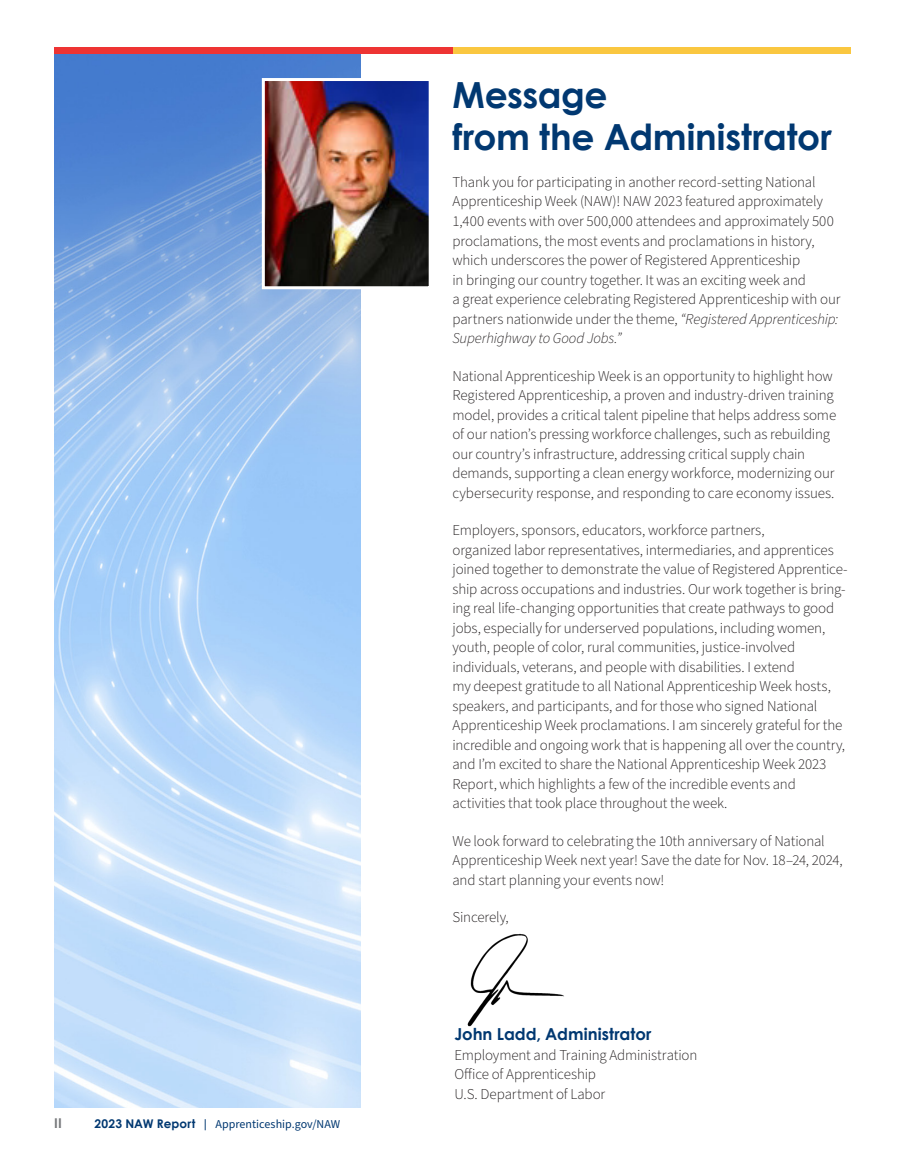
<style>
.page{position:relative;width:905px;height:1175px;background:#fff}
.page>*{position:absolute;margin:0;border:0;box-sizing:border-box;transform-origin:0 0}
.t1{font:700 36px/42px "Century Gothic";letter-spacing:-.01em;color:#013871}
.Body{font:700 16.5px "Century Gothic";color:#013871}
.Body-2{font:300 15px/19.5px "Source Sans Pro";letter-spacing:-.01em;color:#231f20}
.t2{font:700 13.5px "Century Gothic";color:#76787b}
.t3{font:12px "Source Sans Pro";color:#013871}
.s1{font-family:"Century Gothic";font-weight:700}
.s2{font-style:italic}
</style>
<div class="page">
<div style="left:450px;top:47px;width:400px;height:7px;background:#fac740"></div>
<div style="left:54px;top:47px;width:398px;height:7px;background:#ee3433"></div>
<img style="left:54px;top:54px;width:306px;height:1053px">
<img style="left:266px;top:82px;width:161px;height:203px">
<div style="left:262px;top:78px;width:169px;height:211px;border:3px solid #fff"></div>
<img style="left:467px;top:933px;width:97px;height:94px">
<p class="t2" style="left:54px;top:1112px;width:9px">II</p>
<p class="t3" style="left:94px;top:1116px;width:247px"><span class="s1">2023 NAW Report |</span> Apprenticeship.gov/NAW</p>
<h2 class="t1" style="left:452px;top:72px;width:381px">Message<br>from the Administrator</h2>
<p class="Body-2" style="left:452px;top:173px;width:389px">Thank you for participating in another record-setting National Apprenticeship Week (NAW)! NAW 2023 featured approximately 1,400 events with over 500,000 attendees and approximately 500 proclamations, the most events and proclamations in history, which underscores the power of Registered Apprenticeship<br>in bringing our country together. It was an exciting week and<br>a great experience celebrating Registered Apprenticeship with our partners nationwide under the theme, <span class="s2">“Registered Apprenticeship:<br>Superhighway to Good Jobs.”</span></p>
<p class="Body-2" style="left:452px;top:366px;width:385px">National Apprenticeship Week is an opportunity to highlight how Registered Apprenticeship, a proven and industry-driven training model, provides a critical talent pipeline that helps address some of our nation’s pressing workforce challenges, such as rebuilding our country’s infrastructure, addressing critical supply chain demands, supporting a clean energy workforce, modernizing our cybersecurity response, and responding to care economy issues.</p>
<p class="Body-2" style="left:452px;top:521px;width:397px">Employers, sponsors, educators, workforce partners,<br>organized labor representatives, intermediaries, and apprentices joined together to demonstrate the value of Registered Apprentice&shy;ship across occupations and industries. Our work together is bring&shy;ing real life-changing opportunities that create pathways to good jobs, especially for underserved populations, including women, youth, people of color, rural communities, justice-involved individuals, veterans, and people with disabilities. I extend<br>my deepest gratitude to all National Apprenticeship Week hosts, speakers, and participants, and for those who signed National Apprenticeship Week proclamations. I am sincerely grateful for the incredible and ongoing work that is happening all over the country, and I’m excited to share the National Apprenticeship Week 2023<br>Report, which highlights a few of the incredible events and activities that took place throughout the week.</p>
<p class="Body-2" style="left:452px;top:831px;width:391px">We look forward to celebrating the 10th anniversary of National<br>Apprenticeship Week next year! Save the date for Nov. 18–24, 2024, and start planning your events now!</p>
<p class="Body-2" style="left:452px;top:908px;width:58px">Sincerely,</p>
<p class="Body" style="left:454px;top:1021px;width:198px">John Ladd, Administrator</p>
<p class="Body-2" style="left:454px;top:1045px;width:244px">Employment and Training Administration<br>Office of Apprenticeship<br>U.S. Department of Labor</p>
</div>
